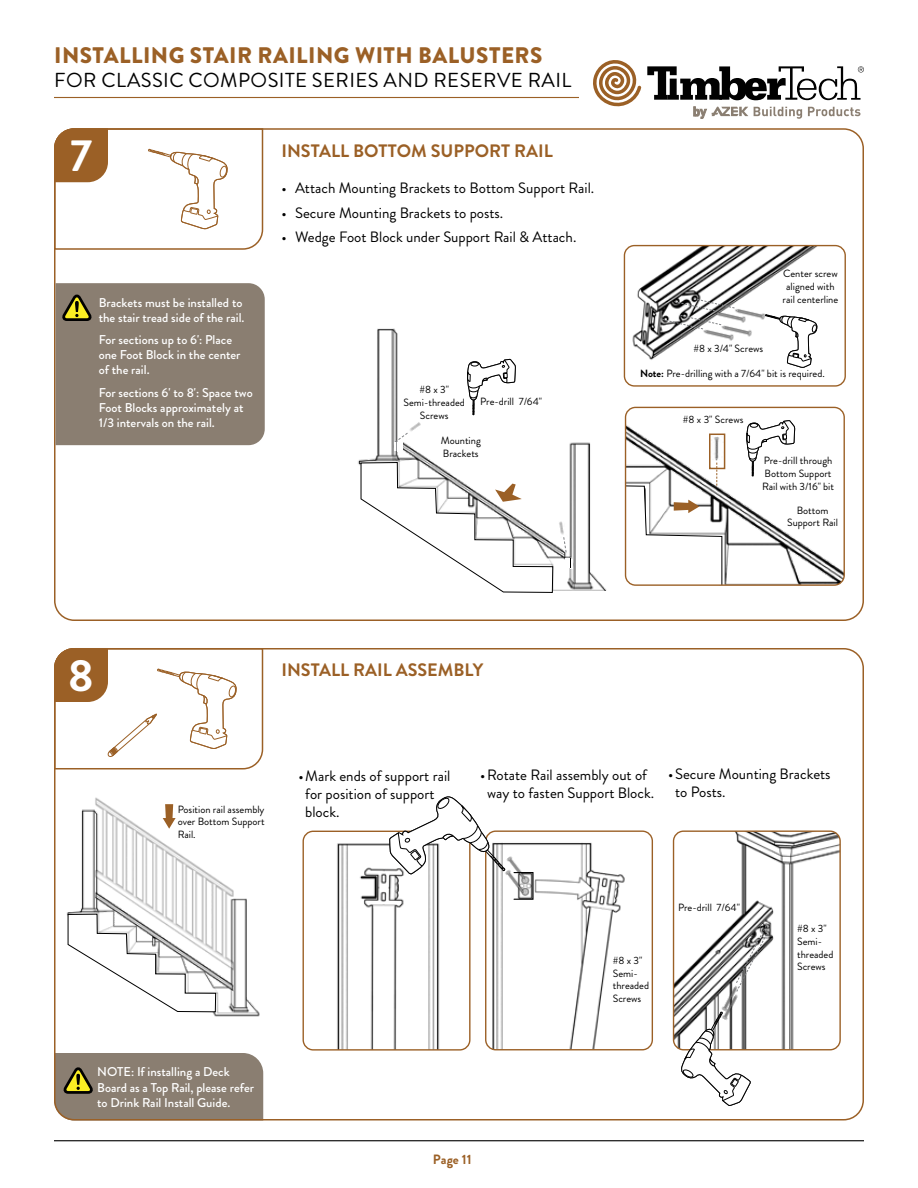
<style>
.page{position:relative;width:918px;height:1188px;background:#fff}
.page>*{position:absolute;margin:0;border:0;box-sizing:border-box;transform-origin:0 0}
.t1{font:700 45px "Brandon Grotesque";color:#fff}
.t2{font:900 22.5px "Brandon Grotesque";letter-spacing:.02em;color:#9b6026}
.t3{font:20.25px "Brandon Grotesque";letter-spacing:.02em;color:#000}
.t4{font:700 18px "Brandon Grotesque";color:#9b6026}
.t5{font:15px/18px "Brandon Grotesque";color:#000}
.t6{font:700 13.5px "Brandon Grotesque";color:#9b6026}
.t7{font:500 12.75px/15.3px "Brandon Grotesque";color:#fff}
.t8{font:10.5px/12.6px "Brandon Grotesque";color:#000}
.s1{font-weight:700}
</style>
<div class="page">
<hr style="left:54px;top:1140px;width:810px;height:1px;background:#000">
<hr style="left:54px;top:97px;width:525px;height:1px;background:#9b6026">
<svg style="left:754px;top:107px;width:48px;height:12px"></svg>
<svg style="left:808px;top:107px;width:52px;height:9px"></svg>
<svg style="left:693px;top:107px;width:55px;height:12px"></svg>
<svg style="left:593px;top:60px;width:48px;height:47px"></svg>
<svg style="left:647px;top:66px;width:217px;height:34px"></svg>
<svg style="left:54px;top:1053px;width:209px;height:67px;background:#8b7e6d"></svg>
<svg style="left:54px;top:128px;width:210px;height:122px"></svg>
<img style="left:623px;top:247px;width:208px;height:160px">
<div style="left:624px;top:245px;width:222px;height:142px;border:1px solid #9b6026;border-radius:10px"></div>
<svg style="left:765px;top:314px;width:53px;height:54px"></svg>
<img style="left:739px;top:325px;width:18px;height:17px">
<img style="left:739px;top:325px;width:12px;height:3px">
<img style="left:724px;top:296px;width:46px;height:29px">
<svg style="left:662px;top:298px;width:73px;height:32px"></svg>
<img style="left:692px;top:316px;width:47px;height:30px">
<div style="left:625px;top:407px;width:220px;height:179px;border:1px solid #9b6026;border-radius:10px"></div>
<img style="left:358px;top:321px;width:271px;height:270px">
<svg style="left:626px;top:420px;width:218px;height:165px"></svg>
<svg style="left:467px;top:359px;width:49px;height:57px"></svg>
<svg style="left:360px;top:462px;width:194px;height:131px"></svg>
<img style="left:404px;top:420px;width:19px;height:17px">
<img style="left:557px;top:520px;width:11px;height:19px">
<svg style="left:54px;top:648px;width:210px;height:122px"></svg>
<img style="left:303px;top:831px;width:137px;height:218px">
<div style="left:303px;top:831px;width:168px;height:220px;border:1px solid #9b6026;border-radius:10px"></div>
<img style="left:486px;top:842px;width:139px;height:208px">
<div style="left:485px;top:830px;width:168px;height:220px;border:1px solid #9b6026;border-radius:10px"></div>
<img style="left:674px;top:832px;width:166px;height:218px">
<div style="left:673px;top:830px;width:168px;height:220px;border:1px solid #9b6026;border-radius:10px"></div>
<img style="left:717px;top:974px;width:30px;height:37px">
<svg style="left:735px;top:925px;width:33px;height:68px"></svg>
<img style="left:499px;top:875px;width:35px;height:30px">
<img style="left:501px;top:852px;width:34px;height:40px">
<div style="left:513px;top:872px;width:21px;height:28px;border:1px solid #000"></div>
<svg style="left:390px;top:796px;width:116px;height:79px"></svg>
<svg style="left:680px;top:1011px;width:71px;height:95px"></svg>
<svg style="left:394px;top:432px;width:15px;height:19px"></svg>
<svg style="left:563px;top:536px;width:10px;height:33px"></svg>
<div style="left:56px;top:283px;width:209px;height:162px;background:#8a7e71"></div>
<img style="left:66px;top:797px;width:194px;height:220px">
<svg style="left:67px;top:913px;width:149px;height:100px"></svg>
<svg style="left:163px;top:804px;width:13px;height:25px"></svg>
<h2 class="t2" style="left:54px;top:39px;width:490px">INSTALLING STAIR RAILING WITH BALUSTERS</h2>
<h3 class="t3" style="left:54px;top:66px;width:519px">FOR CLASSIC COMPOSITE SERIES AND RESERVE RAIL</h3>
<h1 class="t1" style="left:70px;top:124px;width:23px">7</h1>
<p class="t7" style="left:99px;top:295px;width:147px">Brackets must be installed to the stair tread side of the rail.</p>
<p class="t7" style="left:99px;top:332px;width:143px">For sections up to 6': Place one Foot Block in the center of the rail.</p>
<p class="t7" style="left:99px;top:385px;width:156px">For sections 6' to 8': Space two<br>Foot Blocks approximately at<br>1/3 intervals on the rail.</p>
<h3 class="t4" style="left:281px;top:138px;width:273px">INSTALL BOTTOM SUPPORT RAIL</h3>
<h3 class="t5" style="left:282px;top:179px;width:314px">• Attach Mounting Brackets to Bottom Support Rail.</h3>
<h3 class="t5" style="left:282px;top:204px;width:223px">• Secure Mounting Brackets to posts.</h3>
<h3 class="t5" style="left:282px;top:229px;width:296px">• Wedge Foot Block under Support Rail &amp; Attach.</h3>
<p class="t8" style="left:404px;top:384px;width:63px;text-align:center">#8 x 3"<br>Semi-threaded<br>Screws</p>
<p class="t8" style="left:480px;top:395px;width:63px">Pre-drill 7/64"</p>
<p class="t8" style="left:441px;top:434px;width:42px">Mounting<br>Brackets</p>
<p class="t8" style="left:693px;top:342px;width:71px">#8 x 3/4" Screws</p>
<p class="t8" style="left:783px;top:268px;width:57px;text-align:center">Center screw aligned with rail centerline</p>
<p class="t8" style="left:640px;top:367px;width:186px"><span class="s1">Note:</span> Pre-drilling with a 7/64" bit is required.</p>
<p class="t8" style="left:683px;top:413px;width:62px">#8 x 3" Screws</p>
<p class="t8" style="left:762px;top:455px;width:74px">Pre-drill through<br>Bottom Support<br>Rail with 3/16" bit</p>
<p class="t8" style="left:787px;top:504px;width:52px;text-align:center">Bottom<br>Support Rail</p>
<h1 class="t1" style="left:68px;top:644px;width:27px">8</h1>
<h3 class="t4" style="left:281px;top:657px;width:203px">INSTALL RAIL ASSEMBLY</h3>
<p class="t8" style="left:178px;top:803px;width:89px;text-align:justify">Position rail assembly over Bottom Support Rail.</p>
<p class="t7" style="left:97px;top:1065px;width:158px">NOTE: If installing a Deck<br>Board as a Top Rail, please refer to Drink Rail Install Guide.</p>
<h3 class="t5" style="left:305px;top:767px;width:147px;text-indent:-7px">•Mark ends of support rail for position of support block.</h3>
<h3 class="t5" style="left:675px;top:765px;width:157px;text-indent:-7px">•Secure Mounting Brackets to Posts.</h3>
<h3 class="t5" style="left:480px;top:766px;width:175px;text-align:center">•Rotate Rail assembly out of way to fasten Support Block.</h3>
<p class="t6" style="left:433px;top:1150px;width:40px">Page 11</p>
<p class="t8" style="left:613px;top:954px;width:38px">#8 x 3"<br>Semi&shy;threaded<br>Screws</p>
<p class="t8" style="left:678px;top:902px;width:63px">Pre-drill 7/64"</p>
<p class="t8" style="left:797px;top:923px;width:38px">#8 x 3"<br>Semi&shy;threaded<br>Screws</p>
</div>
